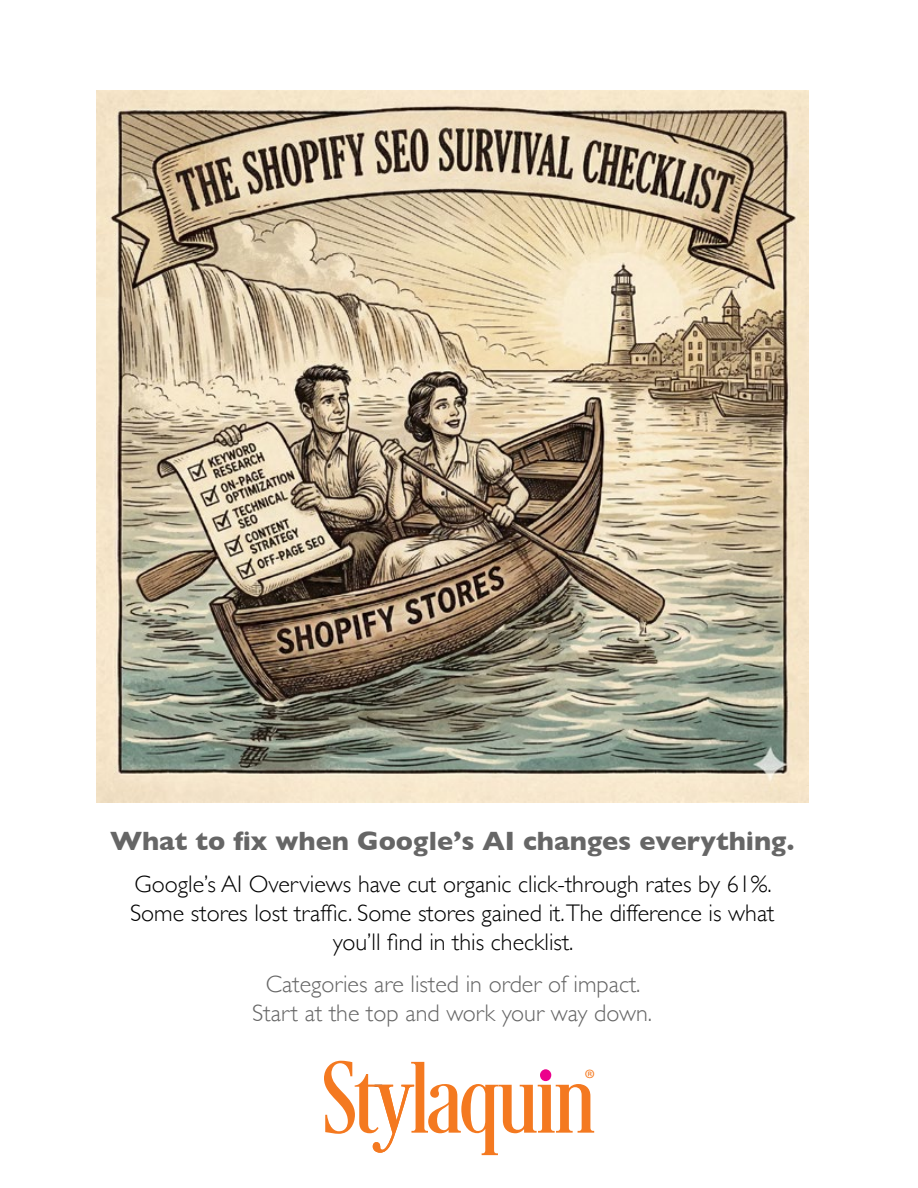
<style>
.page{position:relative;width:918px;height:1188px;background:#fff}
.page>*{position:absolute;margin:0;border:0;box-sizing:border-box;transform-origin:0 0}
.t1{font:700 27px "Gill Sans";color:#666}
.t2{font:300 27px "Myriad Pro";color:#f47920}
.t3{font:300 24px/28.8px "Gill Sans";color:#000;text-align:center}
.t4{font:300 24px/28.8px "Gill Sans";color:#666;text-align:center}
</style>
<div class="page">
<svg style="left:324px;top:1061px;width:270px;height:94px"></svg>
<img style="left:96px;top:90px;width:712px;height:712px">
<p class="t1" style="left:110px;top:819px;width:686px">What to fix when Google’s AI changes everything.</p>
<p class="t3" style="left:130px;top:869px;width:646px">Google’s AI Overviews have cut organic click-through rates by 61%.<br>Some stores lost traffic. Some stores gained it.The difference is what you’ll find in this checklist.</p>
<p class="t4" style="left:252px;top:969px;width:401px">Categories are listed in order of impact.<br>Start at the top and work your way down.</p>
<p class="t2" style="left:584px;top:1063px;width:12px">®</p>
</div>
